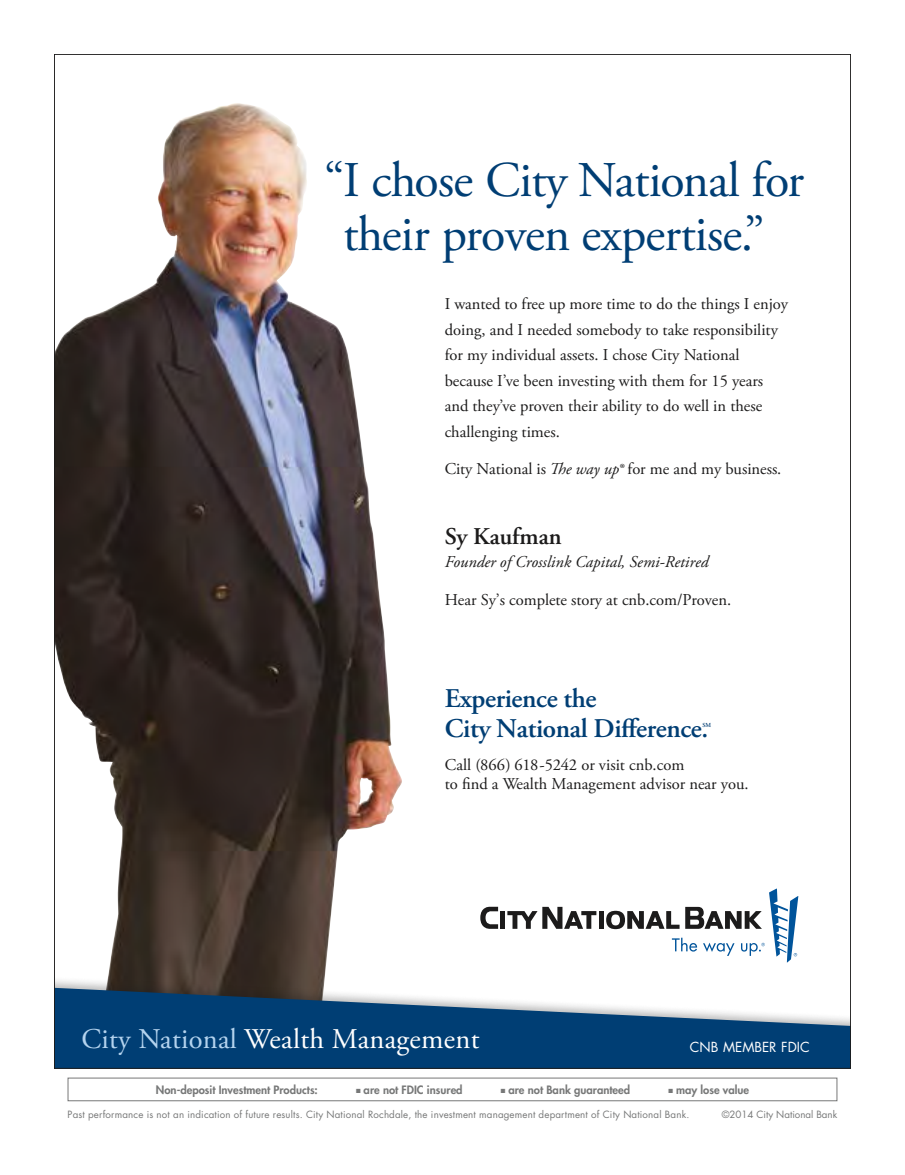
<style>
.page{position:relative;width:905px;height:1175px;background:#fff}
.page>*{position:absolute;margin:0;border:0;box-sizing:border-box;transform-origin:0 0}
.t1{font:49.8px/54px "Adobe Garamond Pro";letter-spacing:-.015em;color:#003e74;text-align:center}
.t2{font:28.5px "Adobe Garamond Pro";letter-spacing:.01em;color:#fff}
.t3{font:600 27px/30px "Adobe Garamond Pro";letter-spacing:-.015em;color:#003e74}
.t4{font:600 24px "Adobe Garamond Pro";color:#1c1b1b}
.t5{font:16.5px/25.5px "Adobe Garamond Pro";color:#1c1b1b}
.t6{font:italic 16.5px "Adobe Garamond Pro";color:#1c1b1b}
.t7{font:13.5px "Futura Std";color:#fff}
.t8{font:800 11.25px "Futura Std";color:#777878}
.t9{font:9.75px "Futura";letter-spacing:.015em;color:#777878}
.t10{font:600 6.15px "Adobe Garamond Pro";color:#003e74}
.s1{font-style:italic}
.s2{color:#b4d3ee}
.s3{font-family:"Futura Std"}
</style>
<div class="page">
<svg style="left:480px;top:906px;width:18px;height:23px"></svg>
<div style="left:500px;top:911px;width:5px;height:17px;background:#1c1b1b"></div>
<svg style="left:507px;top:906px;width:89px;height:22px"></svg>
<div style="left:598px;top:911px;width:5px;height:17px;background:#1c1b1b"></div>
<svg style="left:606px;top:888px;width:192px;height:74px"></svg>
<img style="left:56px;top:103px;width:335px;height:872px">
<div style="left:68px;top:1077px;width:769px;height:24px;border:1px solid #777878"></div>
<div style="left:54px;top:975px;width:796px;height:93px;background:#1c1b1b;opacity:.3"></div>
<svg style="left:56px;top:987px;width:792px;height:79px;fill:#003e74"></svg>
<h1 class="t1" style="left:324px;top:155px;width:481px">“ I chose City National for their proven expertise.”</h1>
<p class="t5" style="left:444px;top:292px;width:345px">I wanted to free up more time to do the things I enjoy doing, and I needed somebody to take responsibility for my individual assets. I chose City National because I’ve been investing with them for 15 years and they’ve proven their ability to do well in these challenging times.</p>
<p class="t5" style="left:444px;top:457px;width:338px">City National is <span class="s1">The way up®</span> for me and my business.</p>
<h3 class="t4" style="left:444px;top:522px;width:118px">Sy Kaufman</h3>
<p class="t6" style="left:444px;top:552px;width:265px">Founder of Crosslink Capital, Semi-Retired</p>
<p class="t5" style="left:444px;top:587px;width:288px">Hear Sy’s complete story at cnb.com/Proven.</p>
<h3 class="t3" style="left:445px;top:683px;width:265px">Experience the<br>City National Difference.</h3>
<p class="t10" style="left:702px;top:722px;width:10px">SM</p>
<p class="t5" style="left:445px;top:755px;width:305px;line-height:19.5px">Call (866) 618-5242 or visit cnb.com<br>to find a Wealth Management advisor near you.</p>
<h2 class="t2" style="left:81px;top:1022px;width:399px"><span class="s2">City National</span> Wealth Management</h2>
<p class="t7" style="left:689px;top:1038px;width:121px">CNB MEMBER FDIC</p>
<p class="t8" style="left:156px;top:1082px;width:163px">Non-deposit Investment Products:</p>
<p class="t8" style="left:356px;top:1082px;width:108px">■ are not FDIC insured</p>
<p class="t8" style="left:501px;top:1082px;width:131px">■ are not Bank guaranteed</p>
<p class="t8" style="left:668px;top:1082px;width:82px">■ may lose value</p>
<p class="t9" style="left:68px;top:1107px;width:623px">Past performance is not an indication of future results. City National Rochdale, the investment management department of City National Bank.</p>
<p class="t9" style="left:721px;top:1107px;width:117px">©2014 City Nationa<span class="s3">l Bank</span></p>
</div>
